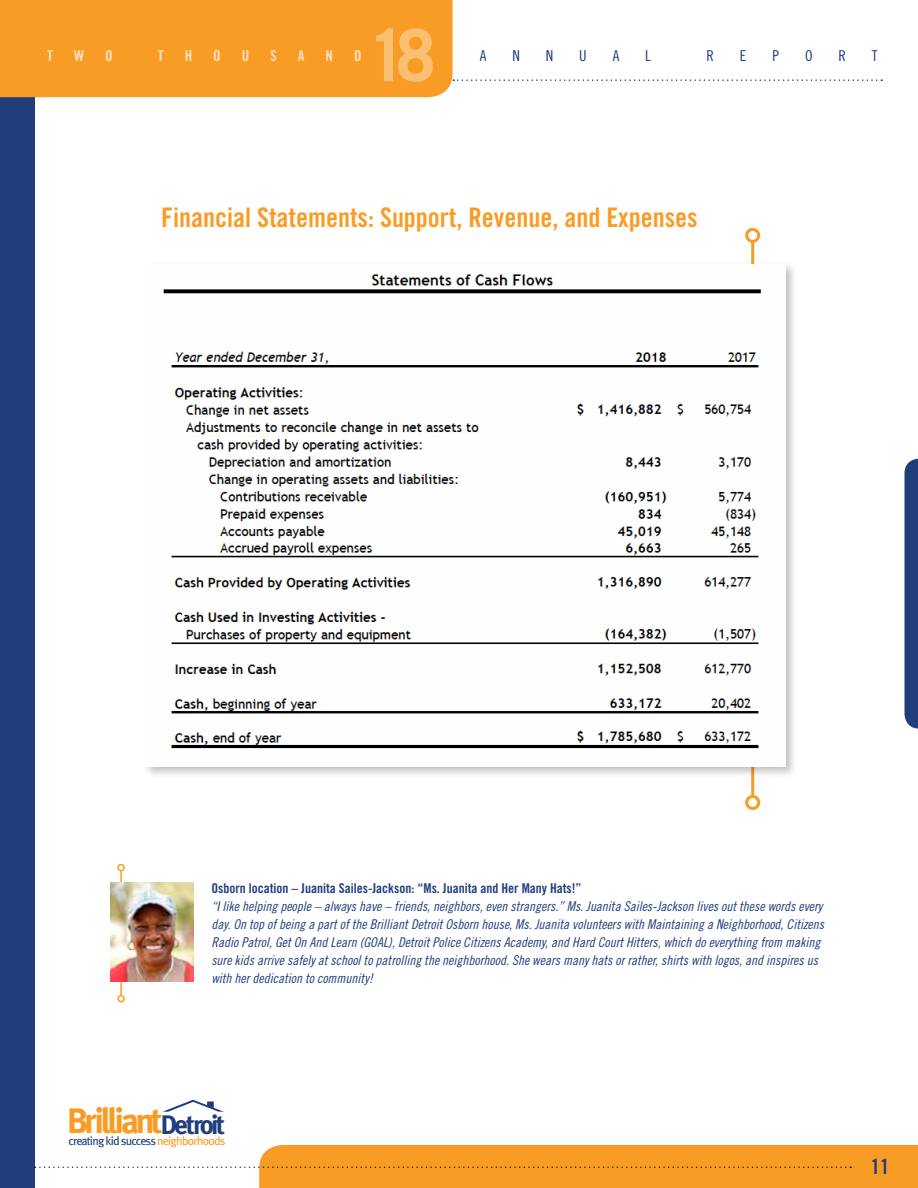
<style>
.page{position:relative;width:918px;height:1188px;background:#fff}
.page>*{position:absolute;margin:0;border:0;box-sizing:border-box;transform-origin:0 0}
.t1{font:700 72px "Trade Gothic";color:#fbbf71}
.t2{font:700 35.4px "Meta";letter-spacing:-.1em;color:#f99c25}
.t3{font:27px "Trade Gothic Bold Cond Twenty";color:#f99c25}
.t4{font:21px "Trade Gothic Bold Cond Twenty";color:#203d7c}
.t5{font:15px "Trade Gothic Cond Eighteen";color:#203d7c}
.t6{font:15px "Trade Gothic Bold Cond Twenty";color:#fde2c0}
.t7{font:13.5px/18px "Trade Gothic Cond Eighteen Obl";color:#203d7c}
.t8{font:13.5px "Trade Gothic Bold Cond Twenty";color:#203d7c}
.t9{font:12px "Meta";letter-spacing:-.065em;color:#203d7c}
.s1{font-size:26.7px;color:#203d7c}
.s2{color:#f99c25}
</style>
<div class="page">
<div style="left:0;top:0;width:35px;height:1188px;background:#203d7c"></div>
<svg style="left:35px;top:1145px;width:883px;height:43px"></svg>
<div style="left:0;top:0;width:453px;height:97px;background:#f99c25"></div>
<svg style="left:453px;top:79px;width:429px;height:2px"></svg>
<svg style="left:163px;top:1100px;width:61px;height:12px"></svg>
<svg style="left:904px;top:459px;width:14px;height:270px;background:#2d4883"></svg>
<hr style="left:751px;top:241px;width:3px;height:555px;background:#f99c25">
<div style="left:745px;top:228px;width:15px;height:15px;border:3px solid #f99c25;border-radius:50%"></div>
<div style="left:745px;top:795px;width:15px;height:15px;border:3px solid #f99c25;border-radius:50%"></div>
<div style="left:142px;top:261px;width:656px;height:518px;background:#000;opacity:.25"></div>
<img style="left:145px;top:264px;width:640px;height:502px">
<hr style="left:120px;top:871px;width:2px;height:125px;background:#f99c25">
<div style="left:117px;top:864px;width:8px;height:7px;border:2px solid #f99c25;border-radius:50%"></div>
<div style="left:117px;top:995px;width:8px;height:7px;border:2px solid #f99c25;border-radius:50%"></div>
<img style="left:111px;top:882px;width:82px;height:100px">
<p class="t6" style="left:47px;top:47px;width:7px">T</p>
<p class="t6" style="left:74px;top:47px;width:12px">W</p>
<p class="t6" style="left:105px;top:47px;width:9px">O</p>
<p class="t6" style="left:158px;top:47px;width:7px">T</p>
<p class="t6" style="left:185px;top:47px;width:9px">H</p>
<p class="t6" style="left:213px;top:47px;width:9px">O</p>
<p class="t6" style="left:242px;top:47px;width:9px">U</p>
<p class="t6" style="left:270px;top:47px;width:8px">S</p>
<p class="t6" style="left:298px;top:47px;width:8px">A</p>
<p class="t6" style="left:326px;top:47px;width:9px">N</p>
<p class="t6" style="left:354px;top:47px;width:9px">D</p>
<h1 class="t1" style="left:367px;top:11px;width:70px">18</h1>
<p class="t5" style="left:480px;top:47px;width:8px">A</p>
<p class="t5" style="left:512px;top:47px;width:9px">N</p>
<p class="t5" style="left:546px;top:47px;width:9px">N</p>
<p class="t5" style="left:579px;top:47px;width:9px">U</p>
<p class="t5" style="left:613px;top:47px;width:8px">A</p>
<p class="t5" style="left:645px;top:47px;width:7px">L</p>
<p class="t5" style="left:706px;top:47px;width:9px">R</p>
<p class="t5" style="left:740px;top:47px;width:8px">E</p>
<p class="t5" style="left:772px;top:47px;width:8px">P</p>
<p class="t5" style="left:805px;top:47px;width:9px">O</p>
<p class="t5" style="left:838px;top:47px;width:9px">R</p>
<p class="t5" style="left:872px;top:47px;width:7px">T</p>
<h3 class="t3" style="left:161px;top:201px;width:538px">Financial Statements: Support, Revenue, and Expenses</h3>
<p class="t8" style="left:211px;top:880px;width:372px">Osborn location – Juanita Sailes-Jackson: “Ms. Juanita and Her Many Hats!”</p>
<p class="t7" style="left:211px;top:897px;width:614px">“I like helping people – always have – friends, neighbors, even strangers.” Ms. Juanita Sailes-Jackson lives out these words every day. On top of being a part of the Brilliant Detroit Osborn house, Ms. Juanita volunteers with Maintaining a Neighborhood, Citizens Radio Patrol, Get On And Learn (GOAL), Detroit Police Citizens Academy, and Hard Court Hitters, which do everything from making sure kids arrive safely at school to patrolling the neighborhood. She wears many hats or rather, shirts with logos, and inspires us with her dedication to community!</p>
<h2 class="t2" style="left:67px;top:1100px;width:160px">Brilliant<span class="s1">Detroit</span></h2>
<p class="t9" style="left:69px;top:1134px;width:159px">creating kid success <span class="s2">neighborhoods</span></p>
<h3 class="t4" style="left:871px;top:1154px;width:20px">11</h3>
</div>
